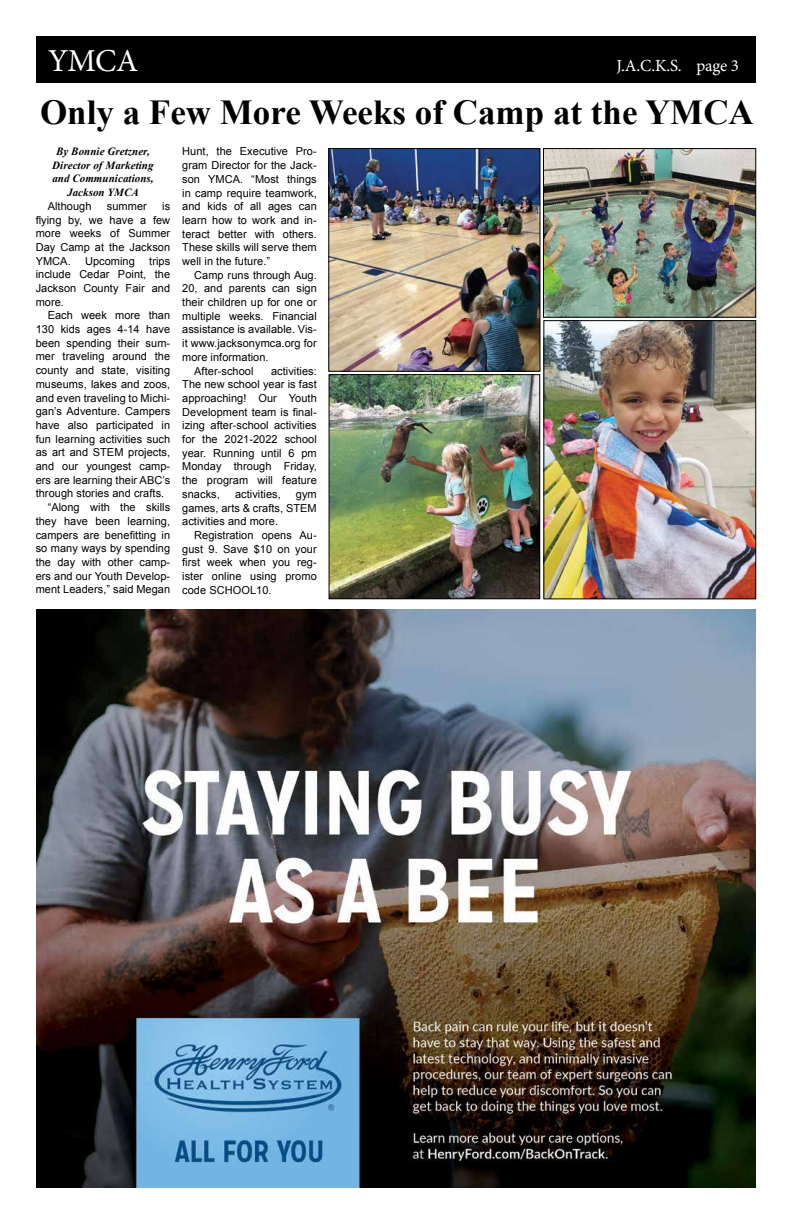
<style>
.page{position:relative;width:792px;height:1224px;background:#fff}
.page>*{position:absolute;margin:0;border:0;box-sizing:border-box;transform-origin:0 0}
.t1{font:700 35px "Times New Roman";color:#000}
.t2{font:32px "Minion Pro";color:#fff}
.t3{font:17px "Minion Pro";color:#fff}
.t4{font:11px/13.7px "Arial";letter-spacing:.005em;color:#000;text-align:justify}
.t5{font:italic 700 11px/13.7px "Times New Roman";letter-spacing:.005em;color:#000;text-align:center}
</style>
<div class="page">
<div style="left:36px;top:36px;width:720px;height:47px;background:#000"></div>
<img style="left:331px;top:376px;width:207px;height:221px">
<div style="left:329px;top:374px;width:211px;height:225px;border:1px solid #000"></div>
<img style="left:545px;top:150px;width:209px;height:166px">
<div style="left:543px;top:148px;width:213px;height:170px;border:1px solid #000"></div>
<img style="left:331px;top:150px;width:207px;height:220px">
<div style="left:329px;top:148px;width:211px;height:224px;border:1px solid #000"></div>
<img style="left:546px;top:322px;width:208px;height:275px">
<div style="left:544px;top:320px;width:212px;height:279px;border:1px solid #000"></div>
<img style="left:36px;top:609px;width:720px;height:579px">
<h2 class="t2" style="left:48px;top:39px;width:92px">YMCA</h2>
<h3 class="t3" style="left:617px;top:54px;width:124px">J.A.C.K.S. page 3</h3>
<h1 class="t1" style="left:40px;top:89px;width:715px">Only a Few More Weeks of Camp at the YMCA</h1>
<p class="t5" style="left:52px;top:144px;width:103px">By Bonnie Gretzner,<br>Director of Marketing and Communications,<br>Jackson YMCA</p>
<p class="t4" style="left:48px;top:199px;width:45px">Although</p>
<p class="t4" style="left:107px;top:199px;width:41px">summer</p>
<p class="t4" style="left:36px;top:199px;width:136px;text-indent:127px">is flying by, we have a few more weeks of Summer Day Camp at the Jackson YMCA.</p>
<p class="t4" style="left:36px;top:254px;width:136px;text-indent:114px">trips include Cedar Point, the Jackson County Fair and more.</p>
<p class="t4" style="left:48px;top:309px;width:124px">Each week more than</p>
<p class="t4" style="left:36px;top:322px;width:136px">130 kids ages 4-14 have</p>
<p class="t4" style="left:36px;top:336px;width:136px">been spending their sum-</p>
<p class="t4" style="left:36px;top:350px;width:136px">mer traveling around the</p>
<p class="t4" style="left:36px;top:364px;width:136px">county and state, visiting</p>
<p class="t4" style="left:36px;top:377px;width:136px">museums, lakes and zoos,</p>
<p class="t4" style="left:36px;top:391px;width:136px">and even traveling to Michi-</p>
<p class="t4" style="left:36px;top:405px;width:136px">gan’s Adventure. Campers</p>
<p class="t4" style="left:36px;top:418px;width:136px">have also participated in</p>
<p class="t4" style="left:36px;top:432px;width:136px">fun learning activities such</p>
<p class="t4" style="left:36px;top:446px;width:136px">as art and STEM projects,</p>
<p class="t4" style="left:36px;top:459px;width:136px">and our youngest camp-</p>
<p class="t4" style="left:36px;top:473px;width:136px">ers are learning their ABC’s</p>
<p class="t4" style="left:36px;top:487px;width:130px">through stories and crafts.</p>
<p class="t4" style="left:48px;top:501px;width:124px">“Along with the skills</p>
<p class="t4" style="left:36px;top:514px;width:136px">they have been learning,</p>
<p class="t4" style="left:36px;top:528px;width:136px">campers are benefitting in</p>
<p class="t4" style="left:36px;top:542px;width:136px">so many ways by spending</p>
<p class="t4" style="left:36px;top:555px;width:136px">the day with other camp-</p>
<p class="t4" style="left:36px;top:569px;width:136px">ers and our Youth Develop-</p>
<p class="t4" style="left:36px;top:583px;width:136px">ment Leaders,” said Megan</p>
<p class="t4" style="left:85px;top:254px;width:51px">Upcoming</p>
<p class="t4" style="left:182px;top:145px;width:136px">Hunt, the Executive Pro&shy;gram Director for the Jack&shy;son YMCA. “Most things in camp require teamwork, and kids of all ages can learn how to work and in&shy;teract better with others.<br>These skills will serve them well in the future.”</p>
<p class="t4" style="left:194px;top:268px;width:124px">Camp runs through Aug.</p>
<p class="t4" style="left:182px;top:282px;width:136px">20, and parents can sign</p>
<p class="t4" style="left:182px;top:295px;width:136px">their children up for one or</p>
<p class="t4" style="left:182px;top:309px;width:136px">multiple weeks. Financial</p>
<p class="t4" style="left:182px;top:323px;width:136px">assistance is available. Vis-</p>
<p class="t4" style="left:182px;top:337px;width:136px">it www.jacksonymca.org for</p>
<p class="t4" style="left:182px;top:350px;width:88px">more information.</p>
<p class="t4" style="left:194px;top:364px;width:61px">After-school</p>
<p class="t4" style="left:182px;top:364px;width:136px;text-indent:89px">activities:<br>The new school year is fast approaching! Our Youth Development team is final&shy;izing after-school activities for the 2021-2022 school year. Running until 6 pm Monday through Friday, the program will feature snacks,</p>
<p class="t4" style="left:235px;top:487px;width:47px">activities,</p>
<p class="t4" style="left:182px;top:487px;width:136px;text-indent:114px">gym games, arts &amp; crafts, STEM activities and more.</p>
<p class="t4" style="left:182px;top:528px;width:136px;text-indent:12px">Registration opens Au&shy;gust 9. Save $10 on your first week when you reg&shy;ister online using promo code SCHOOL10.</p>
</div>
